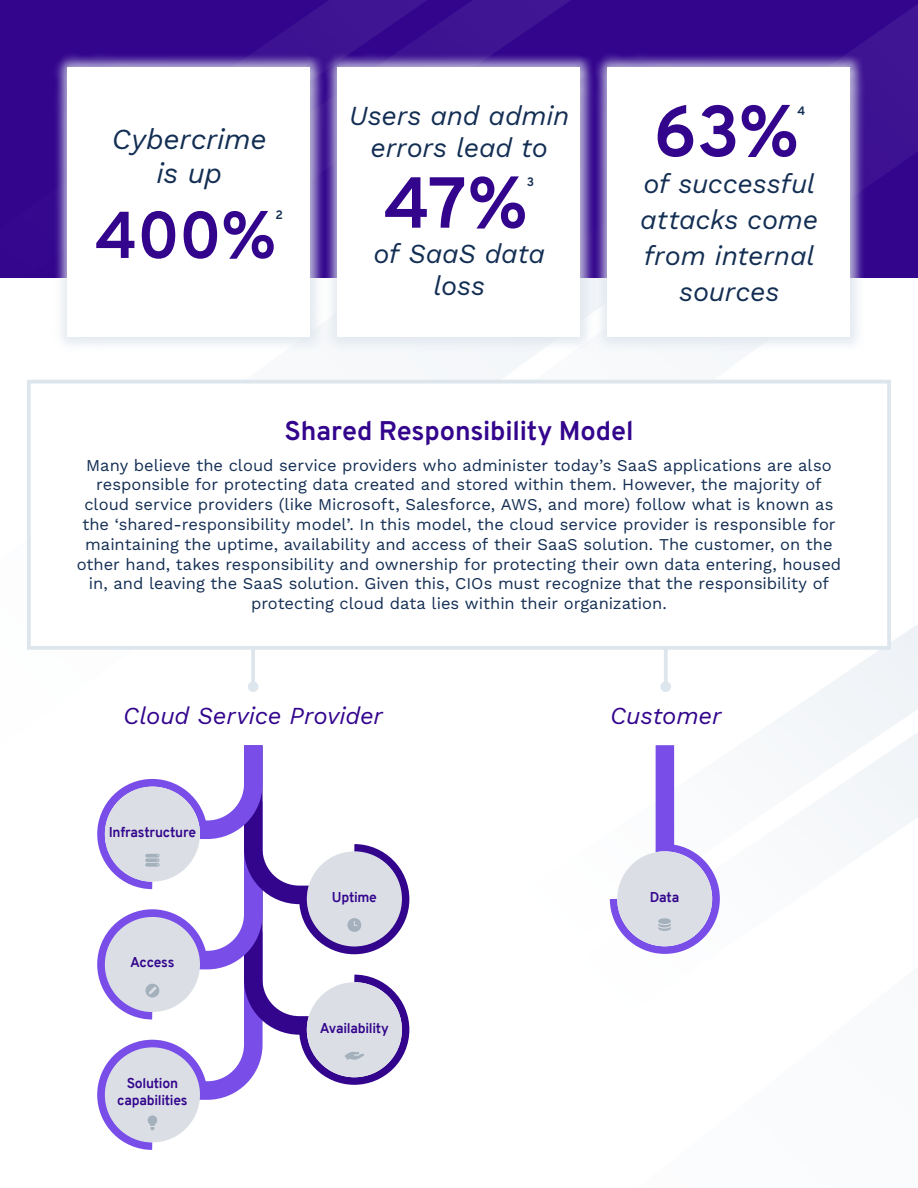
<style>
.page{position:relative;width:918px;height:1188px;background:#fff}
.page>*{position:absolute;margin:0;border:0;box-sizing:border-box;transform-origin:0 0}
.t1{font:700 72px "Overpass";color:#33058d}
.t2{font:700 66px "Overpass";color:#33058d}
.t3{font:italic 28.5px/34.2px "Work Sans";letter-spacing:-.005em;color:#132e53;text-align:center}
.t4{font:italic 27px/36px "Work Sans";letter-spacing:-.005em;color:#132e53;text-align:center}
.t5{font:700 27px "Overpass";letter-spacing:-.005em;color:#33058d}
.t6{font:italic 24px "Work Sans";letter-spacing:-.005em;color:#33058d}
.t7{font:16.5px/19.8px "Work Sans";color:#132e53;text-align:center}
.t8{font:700 13.95px/16.6px "Overpass";letter-spacing:-.02em;color:#33058d;text-align:center}
.t9{font:700 12.3px "Overpass";color:#132e53}
</style>
<div class="page">
<img style="left:0;top:0;width:918px;height:277px">
<div style="left:593px;top:53px;width:272px;height:299px;background:#dde5ed;opacity:.75"></div>
<div style="left:608px;top:68px;width:242px;height:270px;background:#fff"></div>
<div style="left:53px;top:53px;width:272px;height:299px;background:#dde5ed;opacity:.75"></div>
<div style="left:68px;top:68px;width:242px;height:270px;background:#fff"></div>
<div style="left:323px;top:53px;width:272px;height:299px;background:#dde5ed;opacity:.75"></div>
<div style="left:338px;top:68px;width:242px;height:270px;background:#fff"></div>
<div style="left:27px;top:380px;width:864px;height:270px;background:#fff;border:4px solid #dde5ed"></div>
<hr style="left:251px;top:648px;width:4px;height:36px;background:#dde5ed">
<div style="left:248px;top:681px;width:10px;height:11px;background:#dde5ed;border-radius:50%"></div>
<hr style="left:664px;top:648px;width:4px;height:36px;background:#dde5ed">
<div style="left:660px;top:681px;width:11px;height:11px;background:#dde5ed;border-radius:50%"></div>
<svg style="left:97px;top:745px;width:313px;height:405px"></svg>
<svg style="left:145px;top:863px;width:15px;height:4px"></svg>
<div style="left:656px;top:745px;width:18px;height:117px;background:#794de8"></div>
<svg style="left:609px;top:835px;width:111px;height:119px"></svg>
<h3 class="t3" style="left:112px;top:120px;width:157px">Cybercrime is up</h3>
<h2 class="t2" style="left:95px;top:194px;width:183px">400%</h2>
<p class="t9" style="left:276px;top:208px;width:9px">2</p>
<h3 class="t4" style="left:349px;top:98px;width:222px;line-height:32.4px">Users and admin errors lead to</h3>
<h1 class="t1" style="left:384px;top:158px;width:145px">47%</h1>
<p class="t9" style="left:527px;top:174px;width:9px">3</p>
<h3 class="t4" style="left:373px;top:236px;width:173px;line-height:32.4px">of SaaS data loss</h3>
<h1 class="t1" style="left:653px;top:86px;width:148px">63%</h1>
<p class="t9" style="left:798px;top:103px;width:9px">4</p>
<h3 class="t4" style="left:640px;top:164px;width:180px">of successful attacks come from internal sources</h3>
<h3 class="t5" style="left:284px;top:414px;width:351px">Shared Responsibility Model</h3>
<p class="t7" style="left:77px;top:454px;width:766px">Many believe the cloud service providers who administer today’s SaaS applications are also responsible for protecting data created and stored within them. However, the majority of cloud service providers (like Microsoft, Salesforce, AWS, and more) follow what is known as the ‘shared-responsibility model’. In this model, the cloud service provider is responsible for maintaining the uptime, availability and access of their SaaS solution. The customer, on the other hand, takes responsibility and ownership for protecting their own data entering, housed in, and leaving the SaaS solution. Given this, CIOs must recognize that the responsibility of protecting cloud data lies within their organization.</p>
<h3 class="t6" style="left:123px;top:697px;width:261px">Cloud Service Provider</h3>
<h3 class="t6" style="left:610px;top:697px;width:113px">Customer</h3>
<p class="t8" style="left:109px;top:824px;width:89px">Infrastructure</p>
<p class="t8" style="left:130px;top:954px;width:46px">Access</p>
<p class="t8" style="left:117px;top:1075px;width:72px">Solution capabilities</p>
<p class="t8" style="left:332px;top:889px;width:47px">Uptime</p>
<p class="t8" style="left:320px;top:1019px;width:71px">Availability</p>
<p class="t8" style="left:650px;top:889px;width:31px">Data</p>
</div>
